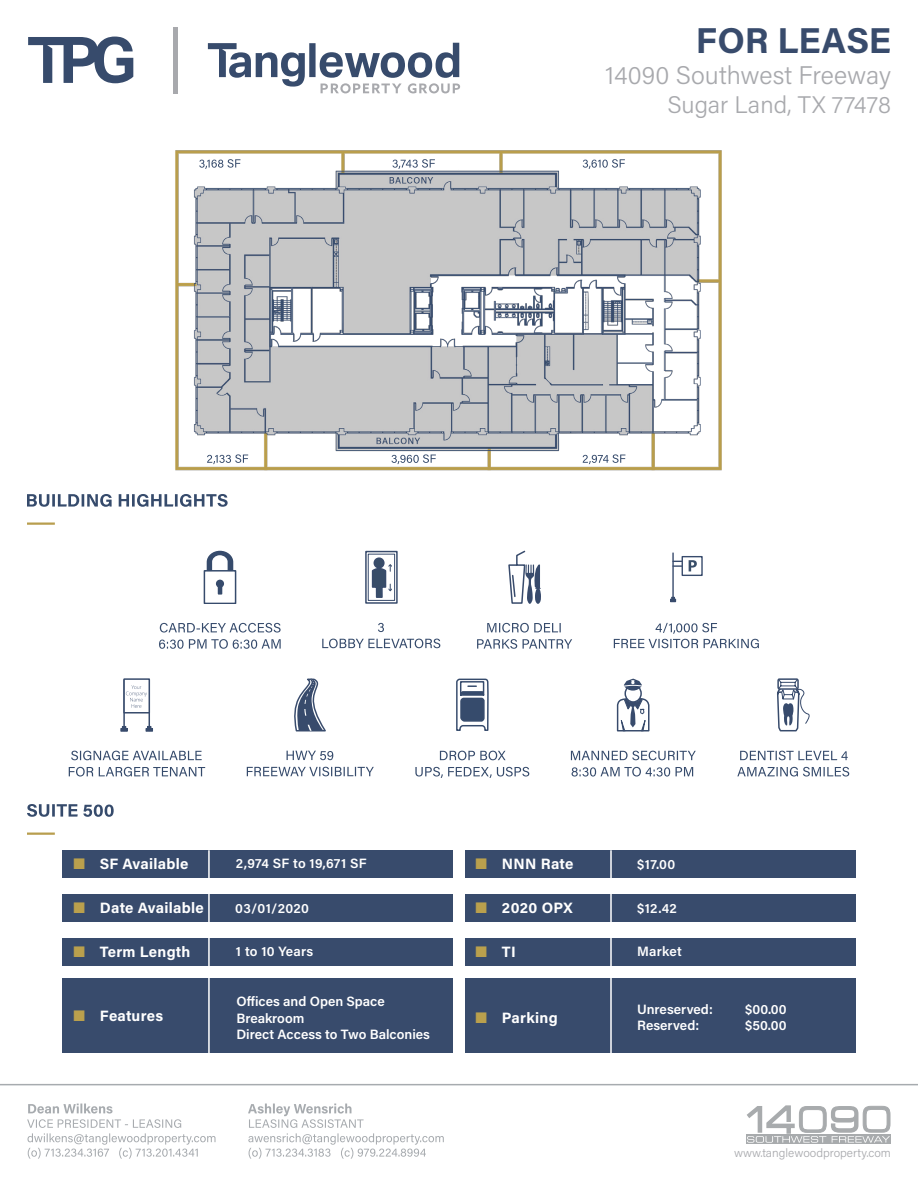
<style>
.page{position:relative;width:918px;height:1188px;background:#fff}
.page>*{position:absolute;margin:0;border:0;box-sizing:border-box;transform-origin:0 0}
.t1{font:700 36px "Acumin Pro";letter-spacing:.005em;color:#384b6c}
.t2{font:300 25.5px "Acumin Pro";color:#a8a9ad}
.t3{font:300 24px "Acumin Pro";color:#a8a9ad}
.t4{font:700 15px "Acumin Pro";letter-spacing:.02em;color:#fff}
.t5{font:600 13.5px "Acumin Pro";letter-spacing:.005em;color:#fff}
.t6{font:300 12px "Acumin Pro";color:#a8a9ad}
.s1{font-family:"Segoe UI";font-weight:400;color:#baa04d}
</style>
<div class="page">
<img style="left:175px;top:150px;width:547px;height:321px">
<hr style="left:173px;top:27px;width:4px;height:66px;background:#a8a9ad">
<svg style="left:28px;top:37px;width:105px;height:46px"></svg>
<svg style="left:208px;top:43px;width:252px;height:50px"></svg>
<svg style="left:27px;top:804px;width:87px;height:13px"></svg>
<svg style="left:777px;top:679px;width:33px;height:52px"></svg>
<svg style="left:737px;top:767px;width:112px;height:10px"></svg>
<svg style="left:740px;top:751px;width:108px;height:9px"></svg>
<svg style="left:415px;top:767px;width:114px;height:11px"></svg>
<svg style="left:440px;top:751px;width:66px;height:9px"></svg>
<svg style="left:69px;top:767px;width:136px;height:10px"></svg>
<svg style="left:71px;top:751px;width:131px;height:9px"></svg>
<svg style="left:247px;top:767px;width:127px;height:9px"></svg>
<svg style="left:287px;top:751px;width:46px;height:9px"></svg>
<svg style="left:614px;top:623px;width:145px;height:25px"></svg>
<svg style="left:322px;top:639px;width:118px;height:9px"></svg>
<svg style="left:378px;top:623px;width:6px;height:9px"></svg>
<svg style="left:159px;top:639px;width:122px;height:10px"></svg>
<svg style="left:160px;top:623px;width:121px;height:10px"></svg>
<svg style="left:572px;top:767px;width:121px;height:10px"></svg>
<svg style="left:571px;top:751px;width:125px;height:9px"></svg>
<svg style="left:477px;top:639px;width:95px;height:10px"></svg>
<svg style="left:487px;top:623px;width:74px;height:10px"></svg>
<div style="left:63px;top:850px;width:390px;height:27px;background:#384b6c"></div>
<div style="left:63px;top:894px;width:390px;height:28px;background:#384b6c"></div>
<div style="left:63px;top:938px;width:390px;height:27px;background:#384b6c"></div>
<div style="left:63px;top:978px;width:390px;height:75px;background:#384b6c"></div>
<div style="left:465px;top:850px;width:390px;height:27px;background:#384b6c"></div>
<div style="left:465px;top:894px;width:390px;height:28px;background:#384b6c"></div>
<div style="left:465px;top:978px;width:390px;height:75px;background:#384b6c"></div>
<div style="left:465px;top:938px;width:390px;height:27px;background:#384b6c"></div>
<hr style="left:0;top:1084px;width:918px;height:1px;background:#a7abaf">
<hr style="left:208px;top:850px;width:2px;height:203px;background:#fff">
<hr style="left:610px;top:850px;width:2px;height:203px;background:#fff">
<svg style="left:27px;top:1104px;width:189px;height:55px"></svg>
<svg style="left:248px;top:1104px;width:196px;height:55px"></svg>
<hr style="left:27px;top:833px;width:28px;height:2px;background:#b89e4e">
<hr style="left:27px;top:523px;width:28px;height:2px;background:#b89e4e">
<svg style="left:27px;top:494px;width:201px;height:13px"></svg>
<svg style="left:367px;top:553px;width:29px;height:48px"></svg>
<div style="left:365px;top:551px;width:33px;height:53px;border:1px solid #384b6c"></div>
<div style="left:368px;top:554px;width:27px;height:47px;background:#fff;border:1px solid #384b6c"></div>
<div style="left:374px;top:558px;width:10px;height:10px;background:#384d68;border-radius:50%"></div>
<div style="left:374px;top:557px;width:11px;height:12px;border:1px solid #384b6c;border-radius:50%"></div>
<svg style="left:371px;top:564px;width:21px;height:34px"></svg>
<div style="left:204px;top:570px;width:32px;height:34px;border:2px solid #364b6c"></div>
<svg style="left:206px;top:551px;width:28px;height:21px"></svg>
<svg style="left:215px;top:579px;width:9px;height:16px"></svg>
<hr style="left:672px;top:553px;width:2px;height:48px;background:#384b6c">
<svg style="left:673px;top:561px;width:9px;height:6px"></svg>
<div style="left:682px;top:556px;width:21px;height:20px;border:1px solid #384b6c"></div>
<svg style="left:689px;top:560px;width:8px;height:11px"></svg>
<svg style="left:670px;top:597px;width:6px;height:5px"></svg>
<svg style="left:456px;top:679px;width:33px;height:52px"></svg>
<hr style="left:462px;top:692px;width:21px;height:3px;background:#364b6c">
<svg style="left:294px;top:679px;width:32px;height:52px"></svg>
<hr style="left:149px;top:680px;width:1px;height:51px;background:#384b6c">
<hr style="left:123px;top:680px;width:2px;height:51px;background:#384b6c">
<div style="left:123px;top:679px;width:27px;height:35px;border:1px solid #384b6c"></div>
<svg style="left:126px;top:685px;width:21px;height:23px"></svg>
<svg style="left:146px;top:726px;width:7px;height:5px"></svg>
<svg style="left:121px;top:726px;width:7px;height:5px"></svg>
<div style="left:624px;top:684px;width:18px;height:19px;border:1px solid #384b6c;border-radius:50%"></div>
<svg style="left:623px;top:679px;width:19px;height:12px"></svg>
<svg style="left:617px;top:697px;width:33px;height:34px"></svg>
<svg style="left:508px;top:551px;width:33px;height:53px"></svg>
<div style="left:746px;top:1135px;width:145px;height:9px;background:#a8abad"></div>
<svg style="left:746px;top:1105px;width:145px;height:38px"></svg>
<svg style="left:199px;top:159px;width:41px;height:10px"></svg>
<svg style="left:392px;top:159px;width:43px;height:10px"></svg>
<svg style="left:583px;top:159px;width:42px;height:10px"></svg>
<svg style="left:583px;top:454px;width:42px;height:10px"></svg>
<svg style="left:391px;top:454px;width:45px;height:10px"></svg>
<svg style="left:207px;top:454px;width:41px;height:10px"></svg>
<p class="t1" style="left:696px;top:16px;width:197px">FOR LEASE</p>
<p class="t2" style="left:605px;top:58px;width:287px">14090 Southwest Freeway</p>
<p class="t3" style="left:668px;top:88px;width:225px">Sugar Land, TX 77478</p>
<p class="t4" style="left:73px;top:854px;width:117px"><span class="s1">■</span> SF Available</p>
<p class="t4" style="left:73px;top:897px;width:132px"><span class="s1">■</span> Date Available</p>
<p class="t5" style="left:235px;top:899px;width:75px">03/01/2020</p>
<p class="t4" style="left:73px;top:942px;width:119px"><span class="s1">■</span> Term Length</p>
<p class="t5" style="left:236px;top:942px;width:79px">1 to 10 Years</p>
<p class="t5" style="left:236px;top:854px;width:132px">2,974 SF to 19,671 SF</p>
<p class="t4" style="left:475px;top:854px;width:100px"><span class="s1">■</span> NNN Rate</p>
<p class="t4" style="left:475px;top:897px;width:99px"><span class="s1">■</span> 2020 OPX</p>
<p class="t5" style="left:637px;top:899px;width:41px">$12.42</p>
<p class="t5" style="left:637px;top:855px;width:40px">$17.00</p>
<p class="t4" style="left:475px;top:941px;width:42px"><span class="s1">■</span> TI</p>
<p class="t5" style="left:637px;top:942px;width:46px">Market</p>
<p class="t4" style="left:73px;top:1005px;width:92px"><span class="s1">■</span> Features</p>
<p class="t5" style="left:236px;top:992px;width:150px">Offices and Open Space</p>
<p class="t5" style="left:236px;top:1008px;width:69px">Breakroom</p>
<p class="t5" style="left:236px;top:1025px;width:195px">Direct Access to Two Balconies</p>
<p class="t4" style="left:475px;top:1007px;width:84px"><span class="s1">■</span> Parking</p>
<p class="t5" style="left:637px;top:1000px;width:77px">Unreserved:</p>
<p class="t5" style="left:745px;top:1000px;width:43px">$00.00</p>
<p class="t5" style="left:637px;top:1016px;width:64px">Reserved:</p>
<p class="t5" style="left:745px;top:1016px;width:43px">$50.00</p>
<p class="t6" style="left:734px;top:1144px;width:158px">www.tanglewoodproperty.com</p>
</div>
